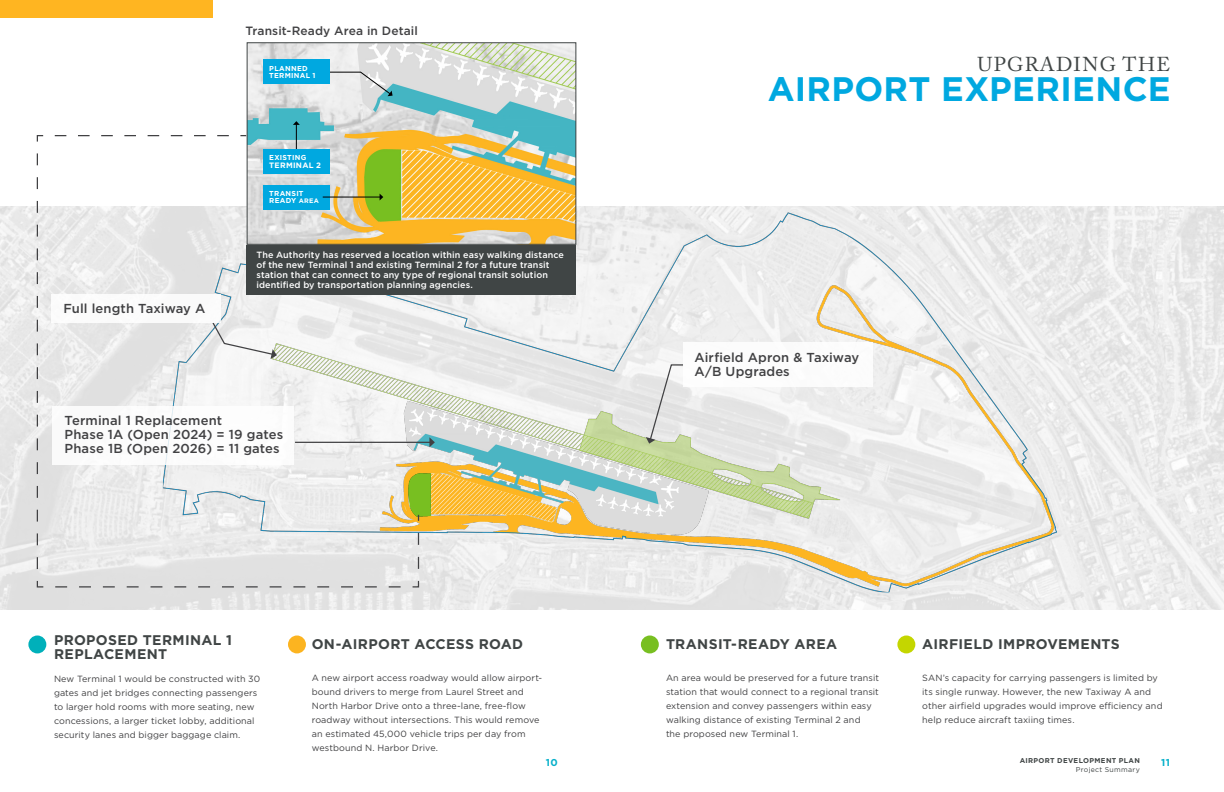
<style>
.page{position:relative;width:1224px;height:792px;background:#fff}
.page>*{position:absolute;margin:0;border:0;box-sizing:border-box;transform-origin:0 0}
.t1{font:700 34px "Gotham";letter-spacing:.01em;color:#00a8e0}
.t2{font:20px "Adobe Caslon Pro";letter-spacing:.065em;color:#404545}
.t3{font:700 14px/14px "Gotham";letter-spacing:.025em;color:#404545}
.t4{font:500 13px/14px "Gotham";letter-spacing:.01em;color:#414143}
.t5{font:500 12px "Gotham";letter-spacing:.01em;color:#414143}
.t6{font:700 10px "Gotham";color:#06b0ca}
.t7{font:9px/14px "Gotham";letter-spacing:.01em;color:#414143}
.t8{font:500 9px/10px "Gotham";letter-spacing:.015em;color:#fff}
.Content{font:700 7.8px "Gotham";letter-spacing:.035em;color:#fff}
.Content-2{font:700 7.2px/7.2px "Gotham";letter-spacing:.035em;color:#fff}
.t9{font:700 7px "Gotham";letter-spacing:.045em;color:#404545}
.t10{font:7px "Gotham";letter-spacing:.045em;color:#404545}
.s1{font-size:6.5px}
</style>
<div class="page">
<div style="left:0;top:0;width:213px;height:18px;background:#ffb521"></div>
<div style="left:0;top:206px;width:1224px;height:404px;background:#eaeaea"></div>
<img style="left:254px;top:207px;width:803px;height:385px">
<hr style="left:295px;top:442px;width:136px;height:1px;background:#414143">
<svg style="left:429px;top:437px;width:6px;height:10px"></svg>
<svg style="left:646px;top:364px;width:38px;height:80px"></svg>
<div style="left:683px;top:343px;width:190px;height:44px;background:#fff"></div>
<div style="left:28px;top:636px;width:18px;height:17px;background:#00b0ba;border-radius:50%"></div>
<div style="left:641px;top:636px;width:18px;height:17px;background:#78bf21;border-radius:50%"></div>
<div style="left:897px;top:636px;width:18px;height:17px;background:#c4d600;border-radius:50%"></div>
<div style="left:288px;top:636px;width:18px;height:17px;background:#fcb420;border-radius:50%"></div>
<img style="left:249px;top:44px;width:325px;height:199px">
<div style="left:247px;top:42px;width:329px;height:203px;border:1px solid #404545"></div>
<svg style="left:325px;top:72px;width:68px;height:24px"></svg>
<div style="left:263px;top:59px;width:67px;height:25px;background:#00a8e0"></div>
<hr style="left:296px;top:124px;width:1px;height:40px;background:#000">
<svg style="left:293px;top:121px;width:7px;height:4px"></svg>
<div style="left:247px;top:245px;width:329px;height:50px;background:#404545"></div>
<svg style="left:36px;top:134px;width:384px;height:454px"></svg>
<p class="t5" style="left:246px;top:23px;width:174px">Transit-Ready Area in Detail</p>
<p class="Content-2" style="left:269px;top:65px;width:48px">PLANNED<br>TERMINAL 1</p>
<p class="Content-2" style="left:269px;top:154px;width:39px">EXISTING</p>
<p class="Content" style="left:269px;top:160px;width:53px">TERMINAL 2</p>
<p class="Content-2" style="left:269px;top:190px;width:51px">TRANSIT<br>READY <span class="s1">AREA</span></p>
<p class="t4" style="left:64px;top:301px;width:143px">Full length Taxiway A</p>
<p class="t8" style="left:256px;top:249px;width:309px">The Authority has reserved a location within easy walking distance of the new Terminal 1 and existing Terminal 2 for a future transit station that can connect to any type of regional transit solution identified by transportation planning agencies.</p>
<p class="t4" style="left:65px;top:414px;width:159px">Terminal 1 Replacement</p>
<p class="t4" style="left:65px;top:428px;width:220px">Phase 1A (Open 2024) = 19 gates</p>
<p class="t4" style="left:65px;top:442px;width:216px">Phase 1B (Open 2026) = 11 gates</p>
<p class="t3" style="left:54px;top:633px;width:180px">PROPOSED TERMINAL 1<br>REPLACEMENT</p>
<p class="t7" style="left:54px;top:671px;width:208px">New Terminal 1 would be constructed with 30 gates and jet bridges connecting passengers to larger hold rooms with more seating, new concessions, a larger ticket lobby, additional security lanes and bigger baggage claim.</p>
<p class="t3" style="left:312px;top:637px;width:213px">ON-AIRPORT ACCESS ROAD</p>
<p class="t7" style="left:312px;top:670px;width:232px">A new airport access roadway would allow airport&shy;bound drivers to merge from Laurel Street and North Harbor Drive onto a three-lane, free-flow roadway without intersections. This would remove an estimated 45,000 vehicle trips per day from westbound N. Harbor Drive.</p>
<p class="t2" style="left:978px;top:52px;width:194px">UPGRADING THE</p>
<p class="t1" style="left:768px;top:66px;width:404px">AIRPORT EXPERIENCE</p>
<p class="t4" style="left:694px;top:350px;width:166px">Airfield Apron &amp; Taxiway<br>A/B Upgrades</p>
<p class="t3" style="left:666px;top:637px;width:173px">TRANSIT-READY AREA</p>
<p class="t7" style="left:666px;top:670px;width:215px">An area would be preserved for a future transit station that would connect to a regional transit extension and convey passengers within easy walking distance of existing Terminal 2 and<br>the proposed new Terminal 1.</p>
<p class="t3" style="left:922px;top:637px;width:199px">AIRFIELD IMPROVEMENTS</p>
<p class="t7" style="left:922px;top:670px;width:242px">SAN’s capacity for carrying passengers is limited by its single runway. However, the new Taxiway A and other airfield upgrades would improve efficiency and help reduce aircraft taxiing times.</p>
<p class="t9" style="left:1020px;top:756px;width:122px">AIRPORT DEVELOPMENT PLAN</p>
<p class="t10" style="left:1076px;top:765px;width:65px">Project Summary</p>
<p class="t6" style="left:546px;top:756px;width:13px">10</p>
<p class="t6" style="left:1161px;top:756px;width:10px">11</p>
</div>
